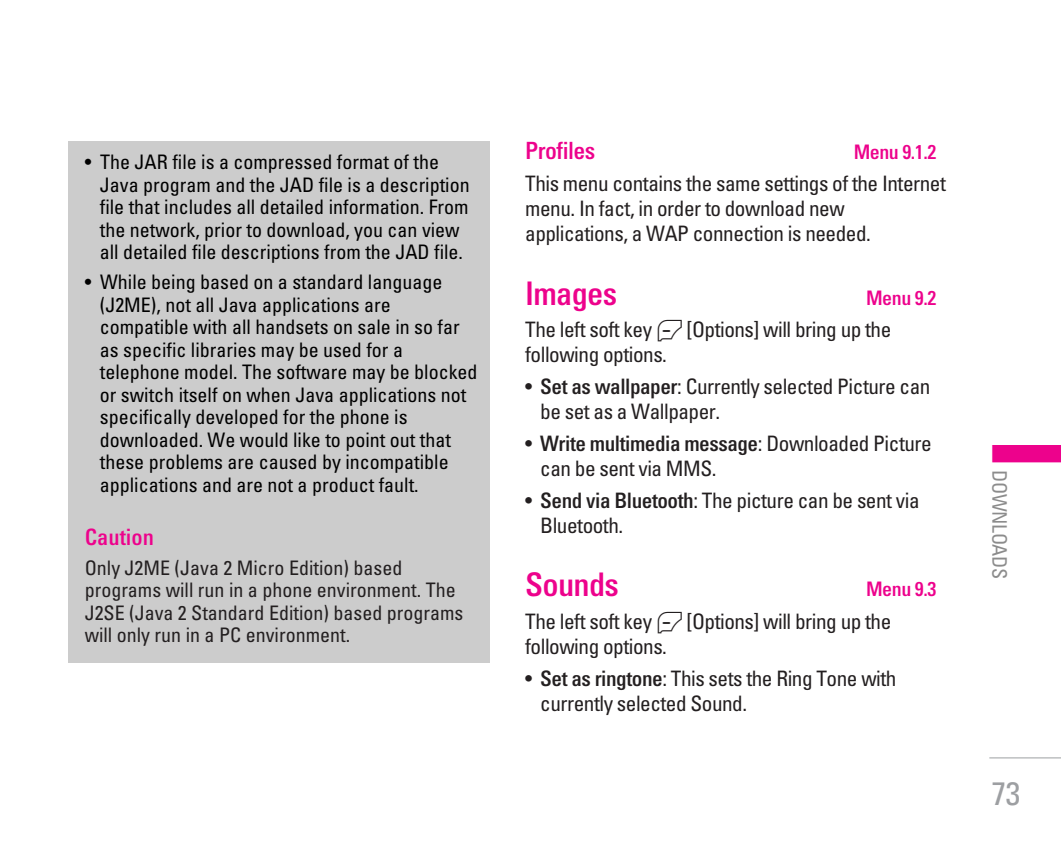
<style>
.page{position:relative;width:1061px;height:849px;background:#fff}
.page>*{position:absolute;margin:0;border:0;box-sizing:border-box;transform-origin:0 0}
.t1{font:600 condensed 32.5px "Univers";letter-spacing:-.02em;color:#ed028c}
.t2{font:condensed 32.5px "Univers";color:#9d9fa2}
.t3{font:600 condensed 23.75px "Univers";letter-spacing:-.02em;color:#ed028c}
.t4{font:600 condensed 22.5px "Univers";color:#ed028c}
.t5{font:condensed 21.25px/25px "Univers";letter-spacing:-.02em;color:#231f20}
.t6{font:condensed 20px/22.5px "Univers";color:#000}
.t7{font:condensed 20px/22.5px "Univers";color:#231f20}
.t8{font:600 condensed 20px "Univers";letter-spacing:-.025em;color:#ed028c}
.t9{font:20px "Runninghead Pi 001";letter-spacing:-.02em;color:#8c8c8c}
.s1{font-family:"M6100 ENGLISHKEYPAD";font-stretch:normal}
.s2{font-weight:600}
.s3{color:#ed028c}
</style>
<div class="page">
<hr style="left:989px;top:757px;width:72px;height:1px;background:#9d9fa2">
<div style="left:68px;top:141px;width:422px;height:521px;background:#ccc"></div>
<p class="t6" style="left:100px;top:153px;width:371px;text-indent:-15px">• The JAR file is a compressed format of the Java program and the JAD file is a description file that includes all detailed information. From the network, prior to download, you can view all detailed file descriptions from the JAD file.</p>
<p class="t6" style="left:100px;top:272px;width:379px;text-indent:-15px">• While being based on a standard language (J2ME), not all Java applications are compatible with all handsets on sale in so far as specific libraries may be used for a telephone model. The software may be blocked or switch itself on when Java applications not specifically developed for the phone is downloaded. We would like to point out that these problems are caused by incompatible applications and are not a product fault.</p>
<p class="t4" style="left:85px;top:528px;width:71px">Caution</p>
<p class="t7" style="left:85px;top:558px;width:380px">Only J2ME (Java 2 Micro Edition) based programs will run in a phone environment. The J2SE (Java 2 Standard Edition) based programs will only run in a PC environment.</p>
<p class="t3" style="left:525px;top:142px;width:72px">Profiles</p>
<p class="t8" style="left:853px;top:144px;width:84px">Menu 9.1.2</p>
<p class="t5" style="left:525px;top:173px;width:422px">This menu contains the same settings of the Internet menu. In fact, in order to download new applications, a WAP connection is needed.</p>
<h1 class="t1" style="left:525px;top:281px;width:94px">Images</h1>
<p class="t8" style="left:866px;top:290px;width:72px">Menu 9.2</p>
<p class="t5" style="left:525px;top:318px;width:368px">The left soft key <span class="s1">&lt;</span>[Options] will bring up the following options.</p>
<p class="t5" style="left:540px;top:375px;width:392px;text-indent:-15px">• <span class="s2">Set as wallpaper</span>: Currently selected Picture can be set as a Wallpaper.</p>
<p class="t5" style="left:540px;top:432px;width:393px;text-indent:-15px">• <span class="s2">Write multimedia message</span>: Downloaded Picture can be sent via MMS.</p>
<p class="t5" style="left:540px;top:489px;width:381px;text-indent:-15px">• <span class="s2">Send via Bluetooth</span>: The picture can be sent via<br>Bluetooth.</p>
<h1 class="t1" style="left:525px;top:572px;width:95px">Sounds</h1>
<p class="t8" style="left:866px;top:581px;width:72px">Menu 9.3</p>
<p class="t5" style="left:525px;top:610px;width:368px">The left soft key <span class="s1">&lt;</span>[Options] will bring up the following options.</p>
<p class="t5" style="left:540px;top:667px;width:358px;text-indent:-15px">• <span class="s2">Set as ringtone</span>: This sets the Ring Tone with currently selected Sound.</p>
<p class="t9" style="left:1011px;top:441px;width:139px;rotate:90deg"><span class="s3">|</span> Downloads</p>
<h1 class="t2" style="left:992px;top:781px;width:30px">73</h1>
</div>
